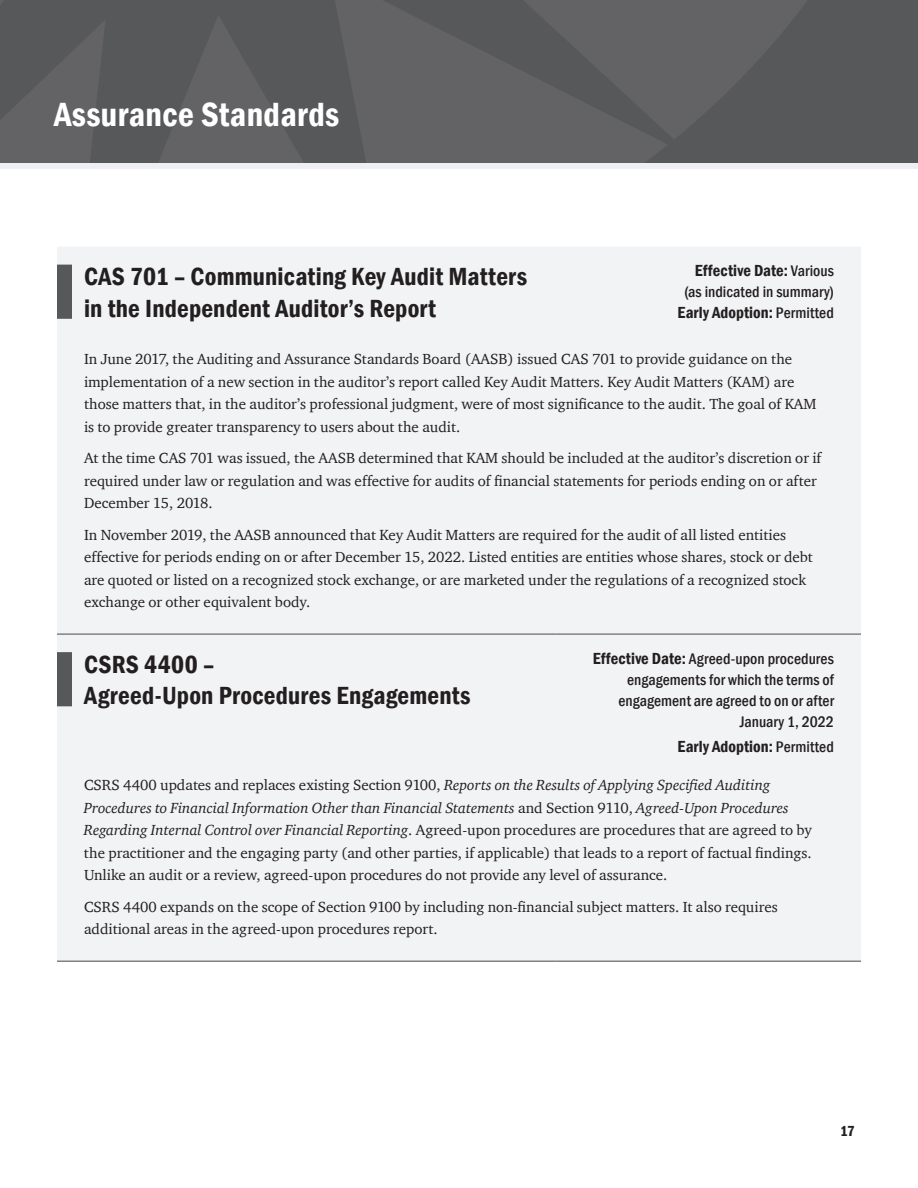
<style>
.page{position:relative;width:918px;height:1188px;background:#fff}
.page>*{position:absolute;margin:0;border:0;box-sizing:border-box;transform-origin:0 0}
.t1{font:600 condensed 34.5px "Franklin Gothic";letter-spacing:.01em;color:#fff}
.t2{font:600 condensed 25.5px/31.5px "Franklin Gothic";letter-spacing:.01em;color:#231f20}
.t3{font:600 condensed 16.5px "Franklin Gothic";letter-spacing:.005em;color:#231f20}
.t4{font:500 condensed 15.75px/21px "Franklin Gothic";letter-spacing:.005em;color:#231f20;text-align:right}
.t5{font:15px/22.5px "Charter ITC";color:#231f20}
.t6{font:600 condensed 15px "Franklin Gothic";color:#231f20}
.s1{font-weight:500;font-size:15.75px}
.s2{font-weight:600;font-size:16.5px}
.s3{font-style:italic}
</style>
<div class="page">
<svg style="left:0;top:0;width:918px;height:163px;background:#5c5d5f"></svg>
<div style="left:0;top:163px;width:918px;height:5px;background:#eeeef6"></div>
<div style="left:57px;top:247px;width:804px;height:713px;background:#f2f3f4"></div>
<hr style="left:57px;top:633px;width:499px;height:2px;background:#808285">
<hr style="left:556px;top:633px;width:305px;height:2px;background:#808285">
<hr style="left:57px;top:960px;width:499px;height:2px;background:#808285">
<hr style="left:556px;top:960px;width:305px;height:2px;background:#808285">
<div style="left:57px;top:265px;width:15px;height:54px;background:#57585a"></div>
<div style="left:57px;top:652px;width:15px;height:54px;background:#57585a"></div>
<h1 class="t1" style="left:54px;top:91px;width:287px">Assurance Standards</h1>
<h2 class="t2" style="left:84px;top:261px;width:445px">CAS 701 – Communicating Key Audit Matters in the Independent Auditor’s Report</h2>
<p class="t3" style="left:695px;top:260px;width:141px">Effective Date: <span class="s1">Various</span></p>
<p class="t4" style="left:685px;top:281px;width:151px">(as indicated in summary)</p>
<p class="t3" style="left:678px;top:302px;width:158px">Early Adoption: <span class="s1">Permitted</span></p>
<p class="t5" style="left:84px;top:347px;width:734px">In June 2017, the Auditing and Assurance Standards Board (AASB) issued CAS 701 to provide guidance on the implementation of a new section in the auditor’s report called Key Audit Matters. Key Audit Matters (KAM) are those matters that, in the auditor’s professional judgment, were of most significance to the audit. The goal of KAM is to provide greater transparency to users about the audit.</p>
<p class="t5" style="left:84px;top:446px;width:739px">At the time CAS 701 was issued, the AASB determined that KAM should be included at the auditor’s discretion or if required under law or regulation and was effective for audits of financial statements for periods ending on or after<br>December 15, 2018.</p>
<p class="t5" style="left:84px;top:523px;width:731px">In November 2019, the AASB announced that Key Audit Matters are required for the audit of all listed entities effective for periods ending on or after December 15, 2022. Listed entities are entities whose shares, stock or debt are quoted or listed on a recognized stock exchange, or are marketed under the regulations of a recognized stock exchange or other equivalent body.</p>
<h2 class="t2" style="left:84px;top:648px;width:388px">CSRS 4400 –<br>Agreed-Upon Procedures Engagements</h2>
<p class="t4" style="left:593px;top:648px;width:243px"><span class="s2">Effective Date:</span> Agreed-upon procedures engagements for which the terms of engagement are agreed to on or after<br>January 1, 2022</p>
<p class="t3" style="left:678px;top:736px;width:158px">Early Adoption: <span class="s1">Permitted</span></p>
<p class="t5" style="left:84px;top:774px;width:729px">CSRS 4400 updates and replaces existing Section 9100, <span class="s3">Reports on the Results of Applying Specified Auditing Procedures to Financial Information Other than Financial Statements</span> and Section 9110, <span class="s3">Agreed-Upon Procedures Regarding Internal Control over Financial Reporting</span>. Agreed-upon procedures are procedures that are agreed to by the practitioner and the engaging party (and other parties, if applicable) that leads to a report of factual findings.<br>Unlike an audit or a review, agreed-upon procedures do not provide any level of assurance.</p>
<p class="t5" style="left:84px;top:895px;width:695px">CSRS 4400 expands on the scope of Section 9100 by including non-financial subject matters. It also requires additional areas in the agreed-upon procedures report.</p>
<p class="t6" style="left:840px;top:1120px;width:16px">17</p>
</div>
